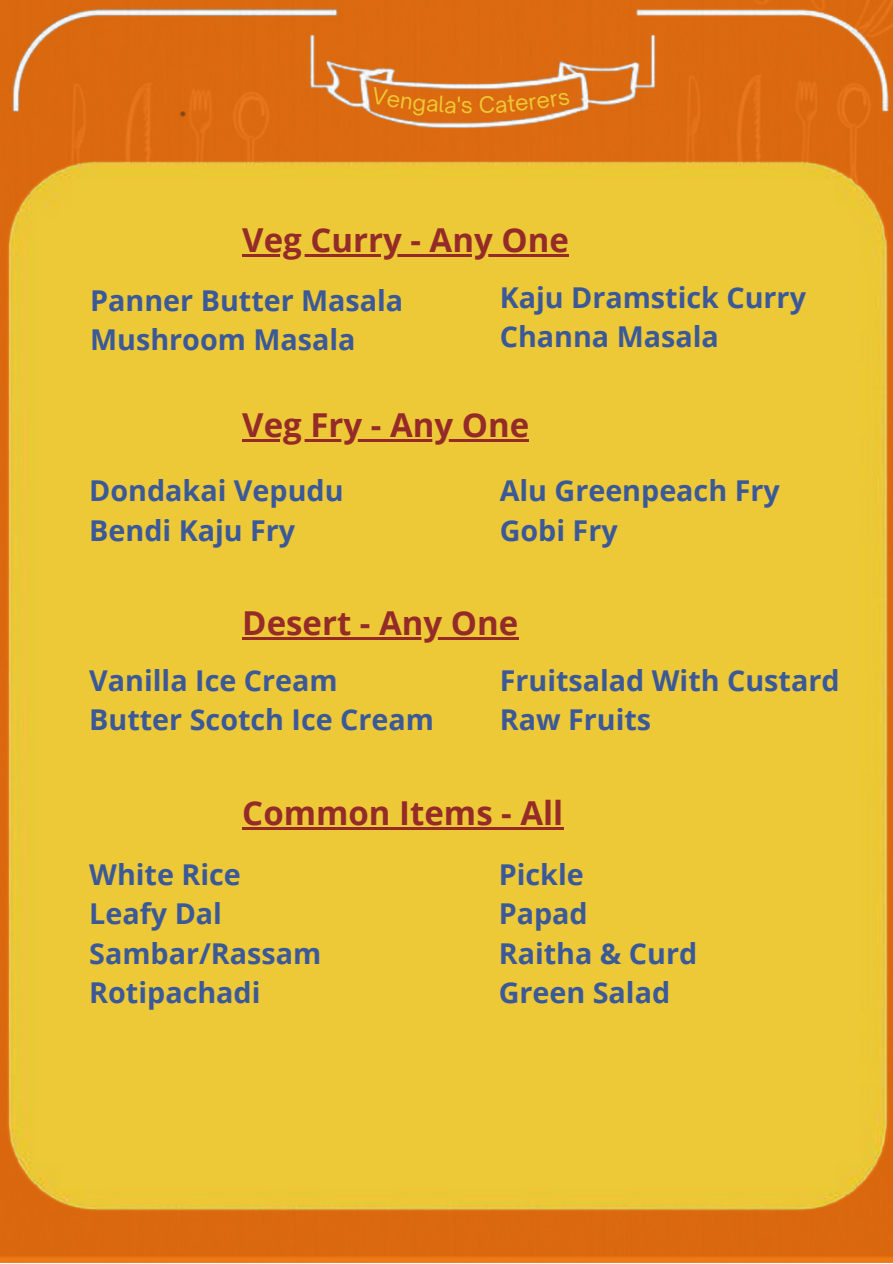
<style>
.page{position:relative;width:893px;height:1264px;background:#fff}
.page>*{position:absolute;margin:0;border:0;box-sizing:border-box;transform-origin:0 0}
.t1{font:700 33px "Open Sans";color:#942b28}
.t2{font:700 28.65px "Open Sans";color:#3b5998}
.t3{font:21.6px "Open Sauce One";color:#eec934}
</style>
<div class="page">
<img style="left:0;top:0;width:892px;height:1262px">
<hr style="left:242px;top:439px;width:287px;height:2px;background:#942b28">
<hr style="left:242px;top:637px;width:276px;height:2px;background:#942b28">
<hr style="left:242px;top:254px;width:326px;height:2px;background:#942b28">
<hr style="left:242px;top:827px;width:321px;height:2px;background:#942b28">
<div style="left:371px;top:87px;width:89px;height:29px;background:#db6a10"></div>
<div style="left:479px;top:91px;width:90px;height:22px;background:#db6a10"></div>
<p class="t3" style="left:460px;top:92px;width:14px">s</p>
<p class="t1" style="left:242px;top:217px;width:328px">Veg Curry - Any One</p>
<p class="t2" style="left:90px;top:280px;width:314px">Panner Butter Masala</p>
<p class="t2" style="left:90px;top:320px;width:267px">Mushroom Masala</p>
<p class="t2" style="left:499px;top:277px;width:308px">Kaju Dramstick Curry</p>
<p class="t2" style="left:499px;top:317px;width:220px">Channa Masala</p>
<p class="t1" style="left:242px;top:401px;width:288px">Veg Fry - Any One</p>
<p class="t2" style="left:89px;top:470px;width:256px">Dondakai Vepudu</p>
<p class="t2" style="left:89px;top:510px;width:207px">Bendi Kaju Fry</p>
<p class="t2" style="left:499px;top:470px;width:281px">Alu Greenpeach Fry</p>
<p class="t2" style="left:499px;top:510px;width:119px">Gobi Fry</p>
<p class="t1" style="left:242px;top:599px;width:277px">Desert - Any One</p>
<p class="t2" style="left:89px;top:660px;width:250px">Vanilla Ice Cream</p>
<p class="t2" style="left:89px;top:699px;width:346px">Butter Scotch Ice Cream</p>
<p class="t2" style="left:499px;top:660px;width:341px">Fruitsalad With Custard</p>
<p class="t2" style="left:499px;top:699px;width:153px">Raw Fruits</p>
<p class="t1" style="left:242px;top:789px;width:322px">Common Items - All</p>
<p class="t2" style="left:89px;top:854px;width:153px">White Rice</p>
<p class="t2" style="left:89px;top:893px;width:134px">Leafy Dal</p>
<p class="t2" style="left:89px;top:933px;width:233px">Sambar/Rassam</p>
<p class="t2" style="left:89px;top:972px;width:173px">Rotipachadi</p>
<p class="t2" style="left:498px;top:854px;width:86px">Pickle</p>
<p class="t2" style="left:498px;top:893px;width:90px">Papad</p>
<p class="t2" style="left:498px;top:933px;width:200px">Raitha &amp; Curd</p>
<p class="t2" style="left:498px;top:972px;width:173px">Green Salad</p>
</div>
